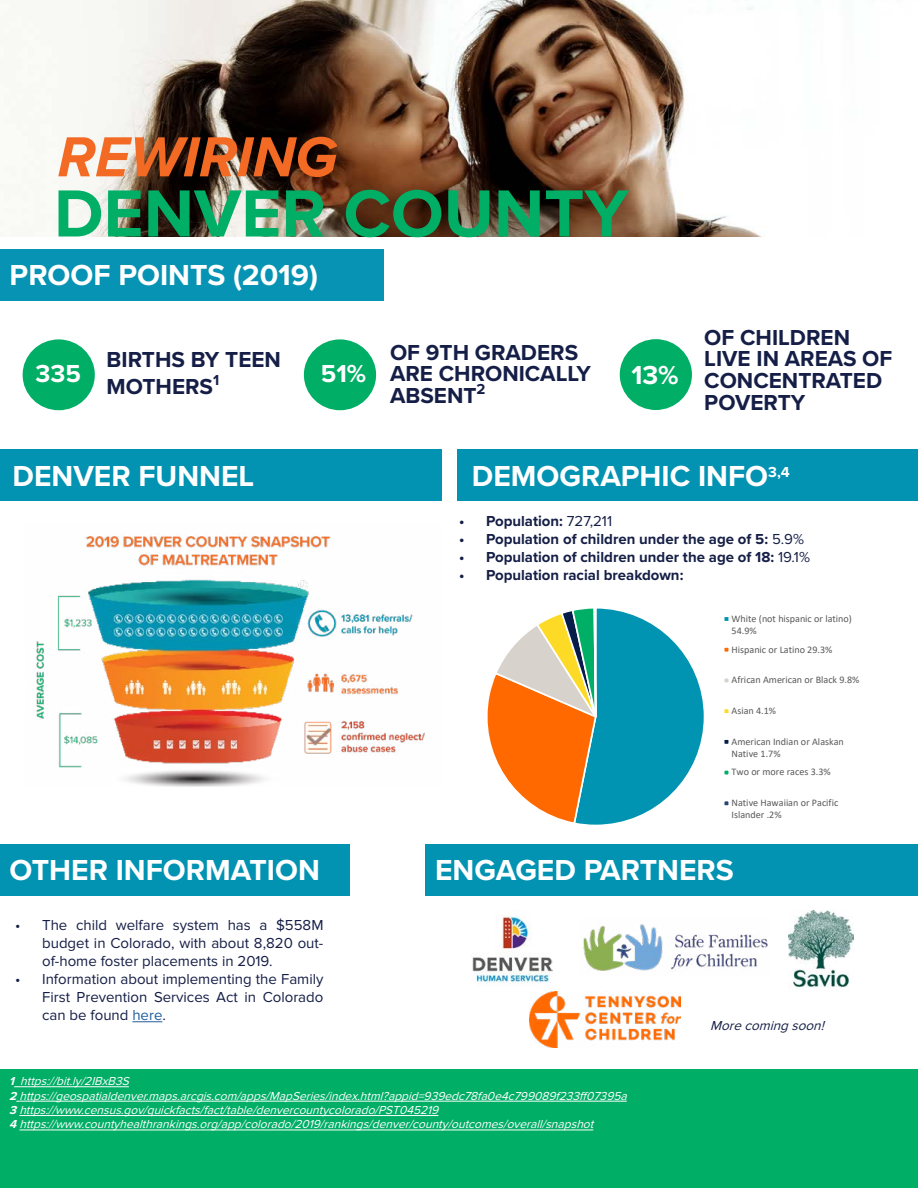
<style>
.page{position:relative;width:918px;height:1188px;background:#fff}
.page>*{position:absolute;margin:0;border:0;box-sizing:border-box;transform-origin:0 0}
.t1{font:700 69px "Proxima Nova";color:#00ae66}
.t2{font:italic 700 58.5px "Proxima Nova";color:#f26a24}
.t3{font:700 30px "Proxima Nova";color:#fff}
.t4{font:700 27px "Proxima Nova";color:#fff}
.t5{font:700 25.5px "Proxima Nova";color:#fff}
.t6{font:700 22.5px/21.6px "Proxima Nova";color:#151e46}
.t7{font:15px/18px "Proxima Nova";color:#151e46;text-align:justify}
.t8{font:700 15px "Proxima Nova";color:#151e46}
.t9{font:italic 13.5px "Proxima Nova";color:#151e46}
.t10{font:italic 12px/14.4px "Proxima Nova";color:#fff}
.t11{font:10.05px/12.3px "Calibri";color:#595959}
.s1{color:#215e9e}
.s2{font-weight:400}
.s3{font-weight:700}
</style>
<div class="page">
<div style="left:0;top:1069px;width:918px;height:119px;background:#00ae66"></div>
<div style="left:22px;top:338px;width:74px;height:73px;background:#00ae66;border-radius:50%"></div>
<div style="left:21px;top:337px;width:76px;height:75px;border:2px solid #fff;border-radius:50%"></div>
<div style="left:303px;top:338px;width:74px;height:73px;background:#00ae66;border-radius:50%"></div>
<div style="left:302px;top:337px;width:76px;height:75px;border:2px solid #fff;border-radius:50%"></div>
<div style="left:619px;top:338px;width:74px;height:73px;background:#00ae66;border-radius:50%"></div>
<div style="left:618px;top:337px;width:76px;height:75px;border:2px solid #fff;border-radius:50%"></div>
<div style="left:0;top:249px;width:383px;height:52px;background:#0793b3"></div>
<div style="left:0;top:844px;width:349px;height:52px;background:#0293b3"></div>
<hr style="left:132px;top:1022px;width:30px;height:1px;background:#215e9e">
<div style="left:457px;top:449px;width:461px;height:52px;background:#0293b3"></div>
<div style="left:0;top:449px;width:441px;height:52px;background:#0293b3"></div>
<img style="left:0;top:0;width:761px;height:236px">
<hr style="left:14px;top:1087px;width:115px;height:1px;background:#fff">
<hr style="left:19px;top:1101px;width:608px;height:1px;background:#fff">
<hr style="left:19px;top:1115px;width:419px;height:1px;background:#fff">
<hr style="left:19px;top:1130px;width:574px;height:1px;background:#fff">
<img style="left:36px;top:534px;width:389px;height:253px">
<svg style="left:487px;top:608px;width:242px;height:217px"></svg>
<div style="left:426px;top:844px;width:492px;height:52px;background:#0293b3"></div>
<img style="left:472px;top:915px;width:81px;height:68px">
<img style="left:583px;top:924px;width:185px;height:47px">
<img style="left:789px;top:910px;width:64px;height:78px">
<img style="left:529px;top:991px;width:151px;height:56px">
<h2 class="t2" style="left:58px;top:113px;width:281px">REWIRING</h2>
<h1 class="t1" style="left:54px;top:162px;width:576px">DENVER COUNTY</h1>
<h3 class="t3" style="left:10px;top:253px;width:310px">PROOF POINTS (2019)</h3>
<h3 class="t5" style="left:36px;top:355px;width:47px">335</h3>
<h3 class="t6" style="left:107px;top:346px;width:176px;line-height:27px">BIRTHS BY TEEN<br>MOTHERS<sup>1</sup></h3>
<h3 class="t3" style="left:13px;top:453px;width:243px">DENVER FUNNEL</h3>
<h3 class="t5" style="left:321px;top:354px;width:47px">51%</h3>
<h3 class="t3" style="left:10px;top:848px;width:312px">OTHER INFORMATION</h3>
<p class="t7" style="left:42px;top:916px;width:283px;text-indent:-27px">• The child welfare system has a $558M budget in Colorado, with about 8,820 out&shy;of-home foster placements in 2019.</p>
<p class="t7" style="left:42px;top:970px;width:283px;text-indent:-27px">• Information about implementing the Family First Prevention Services Act in Colorado can be found <span class="s1">here</span>.</p>
<h3 class="t6" style="left:390px;top:341px;width:202px">OF 9TH GRADERS<br>ARE CHRONICALLY<br>ABSENT<sup>2</sup></h3>
<h3 class="t4" style="left:631px;top:355px;width:49px">13%</h3>
<h3 class="t6" style="left:704px;top:326px;width:190px">OF CHILDREN<br>LIVE IN AREAS OF<br>CONCENTRATED<br>POVERTY</h3>
<h3 class="t3" style="left:472px;top:453px;width:319px">DEMOGRAPHIC INFO<sup>3,4</sup></h3>
<p class="t8" style="left:459px;top:510px;width:155px">• Population: <span class="s2">727,211</span></p>
<p class="t8" style="left:459px;top:528px;width:347px">• Population of children under the age of 5: <span class="s2">5.9%</span></p>
<p class="t8" style="left:459px;top:546px;width:352px">• Population of children under the age of 18: <span class="s2">19.1%</span></p>
<p class="t8" style="left:459px;top:564px;width:226px">• Population racial breakdown:</p>
<p class="t11" style="left:732px;top:612px;width:122px">White (not hispanic or latino)<br>54.9%</p>
<p class="t11" style="left:732px;top:643px;width:102px">Hispanic or Latino 29.3%</p>
<p class="t11" style="left:732px;top:674px;width:129px">African American or Black 9.8%</p>
<p class="t11" style="left:732px;top:704px;width:46px">Asian 4.1%</p>
<p class="t11" style="left:732px;top:735px;width:114px">American Indian or Alaskan<br>Native 1.7%</p>
<p class="t11" style="left:732px;top:766px;width:101px">Two or more races 3.3%</p>
<p class="t11" style="left:732px;top:796px;width:108px">Native Hawaiian or Pacific<br>Islander .2%</p>
<h3 class="t3" style="left:435px;top:848px;width:300px">ENGAGED PARTNERS</h3>
<p class="t9" style="left:710px;top:1018px;width:119px">Morecomingsoon!</p>
<p class="t10" style="left:9px;top:1074px;width:623px"><span class="s3">1</span> https://bit.ly/2IBxB3S<br><span class="s3">2</span> https://geospatialdenver.maps.arcgis.com/apps/MapSeries/index.html?appid=939edc78fa0e4c799089f233ff07395a <span class="s3">3</span> https://www.census.gov/quickfacts/fact/table/denvercountycolorado/PST045219<br><span class="s3">4</span> https://www.countyhealthrankings.org/app/colorado/2019/rankings/denver/county/outcomes/overall/snapshot</p>
</div>
